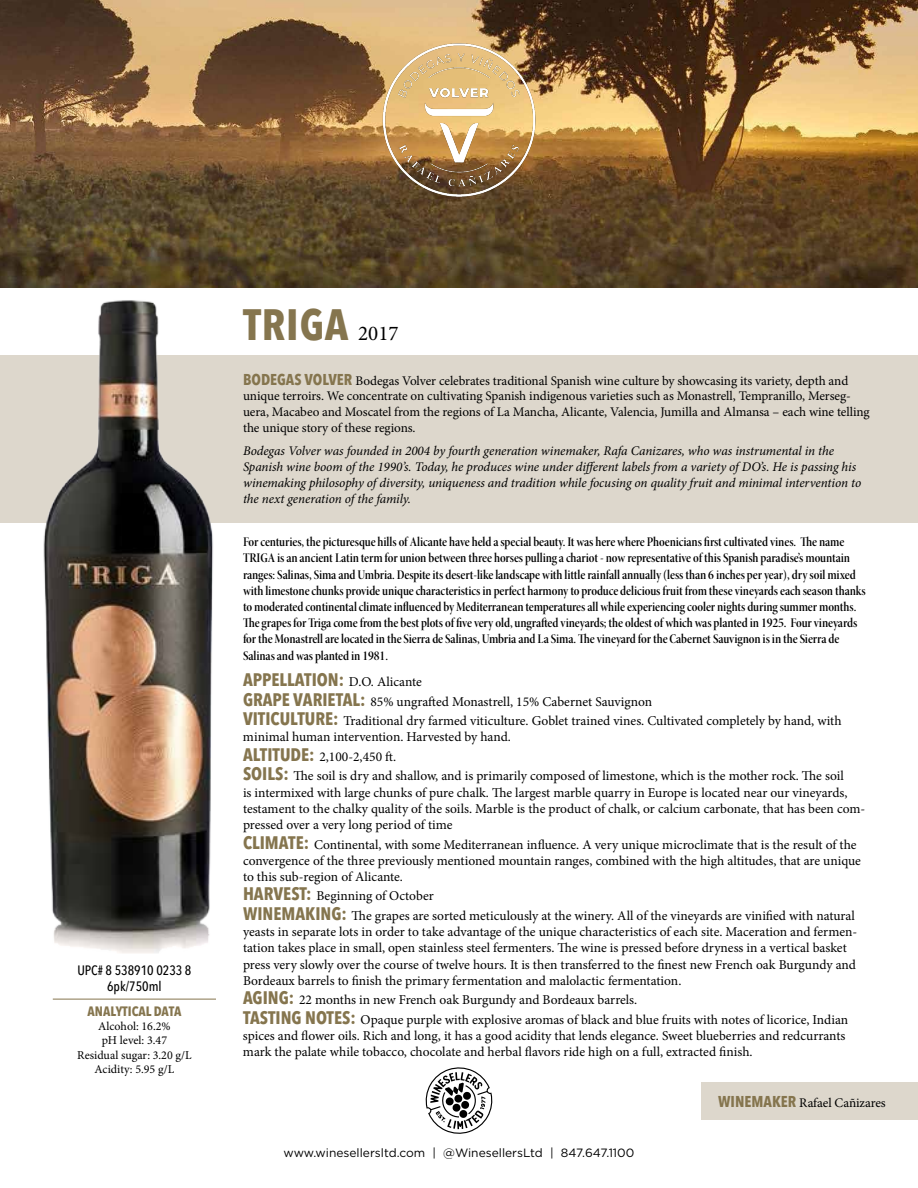
<style>
.page{position:relative;width:918px;height:1188px;background:#fff}
.page>*{position:absolute;margin:0;border:0;box-sizing:border-box;transform-origin:0 0}
.t1{font:700 43.5px "Avenir Next Condensed";letter-spacing:.02em;color:#85754e}
.t2{font:700 18px "Avenir Next Condensed";color:#85754e}
.t3{font:13.5px/16.2px "Minion Pro";color:#000}
.t4{font:13.5px/16.2px "Minion Pro Semibold Cn Disp";letter-spacing:-.005em;color:#000}
.t5{font:500 13.5px/16.5px "Avenir Next Condensed";color:#000;text-align:center}
.t6{font:700 13.5px "Avenir Next Condensed";color:#85754e}
.t7{font:13.2px/15.9px "Minion Pro";letter-spacing:-.005em;color:#000}
.t8{font:italic 13.2px/15.9px "Minion Pro";letter-spacing:-.01em;color:#000}
.t9{font:12px/14.4px "Minion Pro";color:#000;text-align:center}
.t10{font:12px "Gotham";color:#000}
.s1{font-family:"Minion Pro";font-weight:400;font-size:21px;color:#000}
.s2{font-family:"Avenir Next Condensed";font-weight:700;font-size:15.6px;color:#85754e}
.s3{font-family:"Minion Pro";font-weight:400;font-size:13.5px;color:#000}
.s4{font-family:"Avenir Next Condensed";font-weight:700;font-size:18px;color:#85754e}
</style>
<div class="page">
<img style="left:0;top:0;width:918px;height:287px">
<img style="left:365px;top:27px;width:188px;height:188px">
<div style="left:0;top:355px;width:918px;height:168px;background:#ddd7cc"></div>
<img style="left:6px;top:272px;width:257px;height:681px">
<svg style="left:426px;top:1067px;width:66px;height:67px"></svg>
<div style="left:701px;top:1082px;width:217px;height:37px;background:#ddd7cc"></div>
<hr style="left:53px;top:999px;width:163px;height:1px;background:#85754e">
<p class="t5" style="left:77px;top:962px;width:116px">UPC# 8 538910 0233 8<br>6pk/750ml</p>
<p class="t6" style="left:88px;top:1002px;width:95px">ANALYTICAL DATA</p>
<p class="t9" style="left:77px;top:1019px;width:116px">Alcohol: 16.2%<br>pH level: 3.47<br>Residual sugar: 3.20 g/L<br>Acidity: 5.95 g/L</p>
<h1 class="t1" style="left:243px;top:298px;width:157px">TRIGA <span class="s1">2017</span></h1>
<p class="t7" style="left:243px;top:372px;width:628px"><span class="s2">BODEGAS VOLVER</span> Bodegas Volver celebrates traditional Spanish wine culture by showcasing its variety, depth and unique terroirs. We concentrate on cultivating Spanish indigenous varieties such as Monastrell, Tempranillo, Merseg&shy;uera, Macabeo and Moscatel from the regions of La Mancha, Alicante, Valencia, Jumilla and Almansa – each wine telling the unique story of these regions.</p>
<p class="t8" style="left:243px;top:443px;width:620px">Bodegas Volver was founded in 2004 by fourth generation winemaker, Rafa Canizares, who was instrumental in the Spanish wine boom of the 1990’s. Today, he produces wine under different labels from a variety of DO’s. He is passing his winemaking philosophy of diversity, uniqueness and tradition while focusing on quality fruit and minimal intervention to the next generation of the family.</p>
<p class="t4" style="left:243px;top:534px;width:624px">For centuries, the picturesque hills of Alicante have held a special beauty. It was here where Phoenicians first cultivated vines. The name TRIGA is an ancient Latin term for union between three horses pulling a chariot - now representative of this Spanish paradise’s mountain ranges: Salinas, Sima and Umbria. Despite its desert-like landscape with little rainfall annually (less than 6 inches per year), dry soil mixed with limestone chunks provide unique characteristics in perfect harmony to produce delicious fruit from these vineyards each season thanks to moderated continental climate influenced by Mediterranean temperatures all while experiencing cooler nights during summer months.<br>The grapes for Triga come from the best plots of five very old, ungrafted vineyards; the oldest of which was planted in 1925. Four vineyards for the Monastrell are located in the Sierra de Salinas, Umbria and La Sima. The vineyard for the Cabernet Sauvignon is in the Sierra de Salinas and was planted in 1981.</p>
<h2 class="t2" style="left:243px;top:669px;width:180px">APPELLATION: <span class="s3">D.O. Alicante</span></h2>
<p class="t3" style="left:243px;top:692px;width:600px;line-height:19.5px"><span class="s4">GRAPE VARIETAL:</span> 85% ungrafted Monastrell, 15% Cabernet Sauvignon<br><span class="s4">VITICULTURE:</span> Traditional dry farmed viticulture. Goblet trained vines. Cultivated completely by hand, with</p>
<p class="t3" style="left:243px;top:727px;width:603px;line-height:19.5px">minimal human intervention. Harvested by hand.<br><span class="s4">ALTITUDE:</span> 2,100-2,450 ft.<br><span class="s4">SOILS:</span> The soil is dry and shallow, and is primarily composed of limestone, which is the mother rock. The soil</p>
<p class="t3" style="left:243px;top:784px;width:624px">is intermixed with large chunks of pure chalk. The largest marble quarry in Europe is located near our vineyards, testament to the chalky quality of the soils. Marble is the product of chalk, or calcium carbonate, that has been com&shy;pressed over a very long period of time</p>
<p class="t3" style="left:243px;top:836px;width:620px"><span class="s4">CLIMATE:</span> Continental, with some Mediterranean influence. A very unique microclimate that is the result of the convergence of the three previously mentioned mountain ranges, combined with the high altitudes, that are unique to this sub-region of Alicante.</p>
<p class="t3" style="left:243px;top:886px;width:613px;line-height:19.5px"><span class="s4">HARVEST:</span> Beginning of October<br><span class="s4">WINEMAKING:</span> The grapes are sorted meticulously at the winery. All of the vineyards are vinified with natural</p>
<p class="t3" style="left:243px;top:924px;width:616px">yeasts in separate lots in order to take advantage of the unique characteristics of each site. Maceration and fermen&shy;tation takes place in small, open stainless steel fermenters. The wine is pressed before dryness in a vertical basket press very slowly over the course of twelve hours. It is then transferred to the finest new French oak Burgundy and Bordeaux barrels to finish the primary fermentation and malolactic fermentation.</p>
<p class="t3" style="left:243px;top:990px;width:607px;line-height:19.5px"><span class="s4">AGING:</span> 22 months in new French oak Burgundy and Bordeaux barrels.<br><span class="s4">TASTING NOTES:</span> Opaque purple with explosive aromas of black and blue fruits with notes of licorice, Indian</p>
<p class="t3" style="left:243px;top:1028px;width:604px">spices and flower oils. Rich and long, it has a good acidity that lends elegance. Sweet blueberries and redcurrants mark the palate while tobacco, chocolate and herbal flavors ride high on a full, extracted finish.</p>
<p class="t10" style="left:284px;top:1145px;width:352px">www.winesellersltd.com | @WinesellersLtd | 847.647.1100</p>
<p class="t7" style="left:718px;top:1095px;width:169px"><span class="s2">WINEMAKER</span> Rafael Cañizares</p>
</div>
